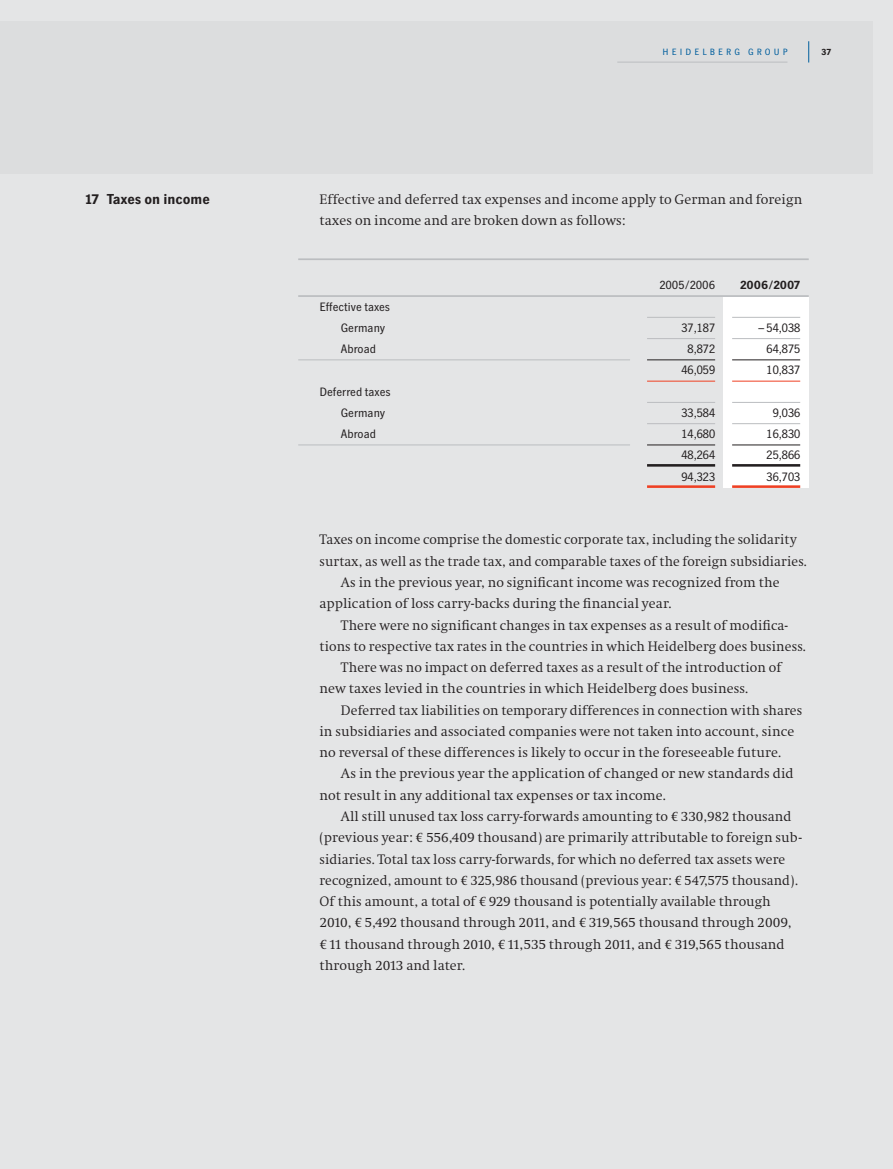
<style>
.page{position:relative;width:893px;height:1169px;background:#fff}
.page>*{position:absolute;margin:0;border:0;box-sizing:border-box;transform-origin:0 0}
.t1{font:14.25px/21.3px "HD Antiqua NM";color:#231f20}
.t2{font:700 14.25px "HD Gothic Prop NM";color:#231f20}
.t3{font:12px "HD Gothic Tab NM";color:#231f20}
.t4{font:12px/21.3px "HD Gothic Prop NM";color:#231f20}
.t5{font:700 12px "HD Gothic Prop NM";letter-spacing:-.005em;color:#231f20}
.t6{font:9px "HD Gothic Prop NM";letter-spacing:.35em;color:#005e9d}
.t7{font:700 9px "HD Gothic Prop NM";color:#231f20}
.s1{font-family:"Heidelberg Antiqua"}
</style>
<div class="page">
<div style="left:0;top:0;width:892px;height:1168px;background:#e4e5e6"></div>
<div style="left:0;top:21px;width:872px;height:152px;background:#dcddde"></div>
<hr style="left:617px;top:62px;width:170px;height:1px;background:#bbbdc0">
<svg style="left:808px;top:41px;width:1px;height:21px"></svg>
<div style="left:723px;top:297px;width:85px;height:191px;background:#fff"></div>
<hr style="left:298px;top:359px;width:332px;height:1px;background:#bbbdc0">
<hr style="left:647px;top:359px;width:68px;height:1px;background:#231f20">
<hr style="left:732px;top:359px;width:68px;height:1px;background:#231f20">
<hr style="left:647px;top:444px;width:68px;height:1px;background:#231f20">
<hr style="left:732px;top:444px;width:68px;height:1px;background:#231f20">
<hr style="left:647px;top:381px;width:68px;height:1px;background:#ef4023">
<hr style="left:732px;top:381px;width:68px;height:1px;background:#ef4023">
<hr style="left:647px;top:338px;width:68px;height:1px;background:#bbbdc0">
<hr style="left:732px;top:338px;width:68px;height:1px;background:#bbbdc0">
<hr style="left:647px;top:317px;width:68px;height:1px;background:#bbbdc0">
<hr style="left:732px;top:317px;width:68px;height:1px;background:#bbbdc0">
<hr style="left:298px;top:444px;width:332px;height:1px;background:#bbbdc0">
<hr style="left:647px;top:423px;width:68px;height:1px;background:#bbbdc0">
<hr style="left:732px;top:423px;width:68px;height:1px;background:#bbbdc0">
<hr style="left:647px;top:402px;width:68px;height:1px;background:#bbbdc0">
<hr style="left:732px;top:402px;width:68px;height:1px;background:#bbbdc0">
<hr style="left:732px;top:464px;width:68px;height:2px;background:#231f20">
<hr style="left:732px;top:485px;width:68px;height:3px;background:#ef4023">
<hr style="left:647px;top:464px;width:68px;height:2px;background:#231f20">
<hr style="left:647px;top:485px;width:68px;height:3px;background:#ef4023">
<hr style="left:298px;top:258px;width:510px;height:2px;background:#bbbdc0">
<hr style="left:298px;top:295px;width:510px;height:2px;background:#bbbdc0">
<p class="t2" style="left:85px;top:194px;width:126px">17 Taxes on income</p>
<p class="t6" style="left:662px;top:49px;width:127px">HEIDELBERG GROUP</p>
<p class="t7" style="left:821px;top:49px;width:11px">37</p>
<p class="t1" style="left:319px;top:190px;width:484px">Effective and deferred tax expenses and income apply to German and foreign taxes on income and are broken down as follows:</p>
<p class="t4" style="left:341px;top:297px;width:51px;text-indent:-21px">Effective taxes<br>Germany</p>
<p class="t4" style="left:659px;top:276px;width:57px">2005/2006</p>
<p class="t5" style="left:740px;top:281px;width:61px">2006/2007</p>
<p class="t3" style="left:681px;top:323px;width:35px">37,187</p>
<p class="t3" style="left:758px;top:323px;width:43px">– 54,038</p>
<p class="t4" style="left:341px;top:339px;width:37px">Abroad</p>
<p class="t3" style="left:687px;top:344px;width:29px">8,872</p>
<p class="t3" style="left:766px;top:344px;width:35px">64,875</p>
<p class="t3" style="left:681px;top:366px;width:35px">46,059</p>
<p class="t3" style="left:766px;top:366px;width:35px">10,837</p>
<p class="t4" style="left:341px;top:382px;width:51px;text-indent:-21px">Deferred taxes<br>Germany</p>
<p class="t3" style="left:681px;top:408px;width:35px">33,584</p>
<p class="t3" style="left:772px;top:408px;width:29px">9,036</p>
<p class="t4" style="left:341px;top:424px;width:37px">Abroad</p>
<p class="t3" style="left:681px;top:429px;width:35px">14,680</p>
<p class="t3" style="left:766px;top:429px;width:35px">16,830</p>
<p class="t3" style="left:681px;top:451px;width:35px">48,264</p>
<p class="t3" style="left:766px;top:451px;width:35px">25,866</p>
<p class="t3" style="left:681px;top:472px;width:35px">94,323</p>
<p class="t3" style="left:766px;top:472px;width:35px">36,703</p>
<p class="t1" style="left:319px;top:530px;width:479px">Taxes on income comprise the domestic corporate tax, including the solidarity</p>
<p class="t1" style="left:319px;top:552px;width:489px">surtax, as well as the trade tax, and comparable taxes of the foreign subsidiaries.</p>
<p class="t1" style="left:341px;top:573px;width:440px">As in the previous year, no significant income was recognized from the</p>
<p class="t1" style="left:319px;top:594px;width:353px">application of loss carry-backs during the financial year.</p>
<p class="t1" style="left:341px;top:615px;width:448px">There were no significant changes in tax expenses as a result of modifica-</p>
<p class="t1" style="left:319px;top:637px;width:488px">tions to respective tax rates in the countries in which Heidelberg does business.</p>
<p class="t1" style="left:341px;top:658px;width:442px">There was no impact on deferred taxes as a result of the introduction of</p>
<p class="t1" style="left:319px;top:679px;width:430px">new taxes levied in the countries in which Heidelberg does business.</p>
<p class="t1" style="left:341px;top:700px;width:463px">Deferred tax liabilities on temporary differences in connection with shares</p>
<p class="t1" style="left:319px;top:722px;width:476px">in subsidiaries and associated companies were not taken into account, since</p>
<p class="t1" style="left:319px;top:743px;width:463px">no reversal of these differences is likely to occur in the foreseeable future.</p>
<p class="t1" style="left:341px;top:764px;width:454px">As in the previous year the application of changed or new standards did</p>
<p class="t1" style="left:319px;top:785px;width:348px">not result in any additional tax expenses or tax income.</p>
<p class="t1" style="left:341px;top:807px;width:452px">All still unused tax loss carry-forwards amounting to <span class="s1">€</span> 330,982 thousand</p>
<p class="t1" style="left:319px;top:828px;width:484px">(previous year: <span class="s1">€</span> 556,409 thousand) are primarily attributable to foreign sub-</p>
<p class="t1" style="left:319px;top:849px;width:467px">sidiaries. Total tax loss carry-forwards, for which no deferred tax assets were</p>
<p class="t1" style="left:319px;top:870px;width:480px">recognized, amount to <span class="s1">€</span> 325,986 thousand (previous year: <span class="s1">€</span> 547,575 thousand).</p>
<p class="t1" style="left:319px;top:892px;width:453px">Of this amount, a total of <span class="s1">€</span> 929 thousand is potentially available through</p>
<p class="t1" style="left:319px;top:913px;width:473px">2010, <span class="s1">€</span> 5,492 thousand through 2011, and <span class="s1">€</span> 319,565 thousand through 2009,</p>
<p class="t1" style="left:319px;top:934px;width:467px"><span class="s1">€</span>11 thousand through 2010, <span class="s1">€</span>11,535 through 2011, and <span class="s1">€</span> 319,565 thousand</p>
<p class="t1" style="left:319px;top:956px;width:147px">through 2013 and later.</p>
</div>
